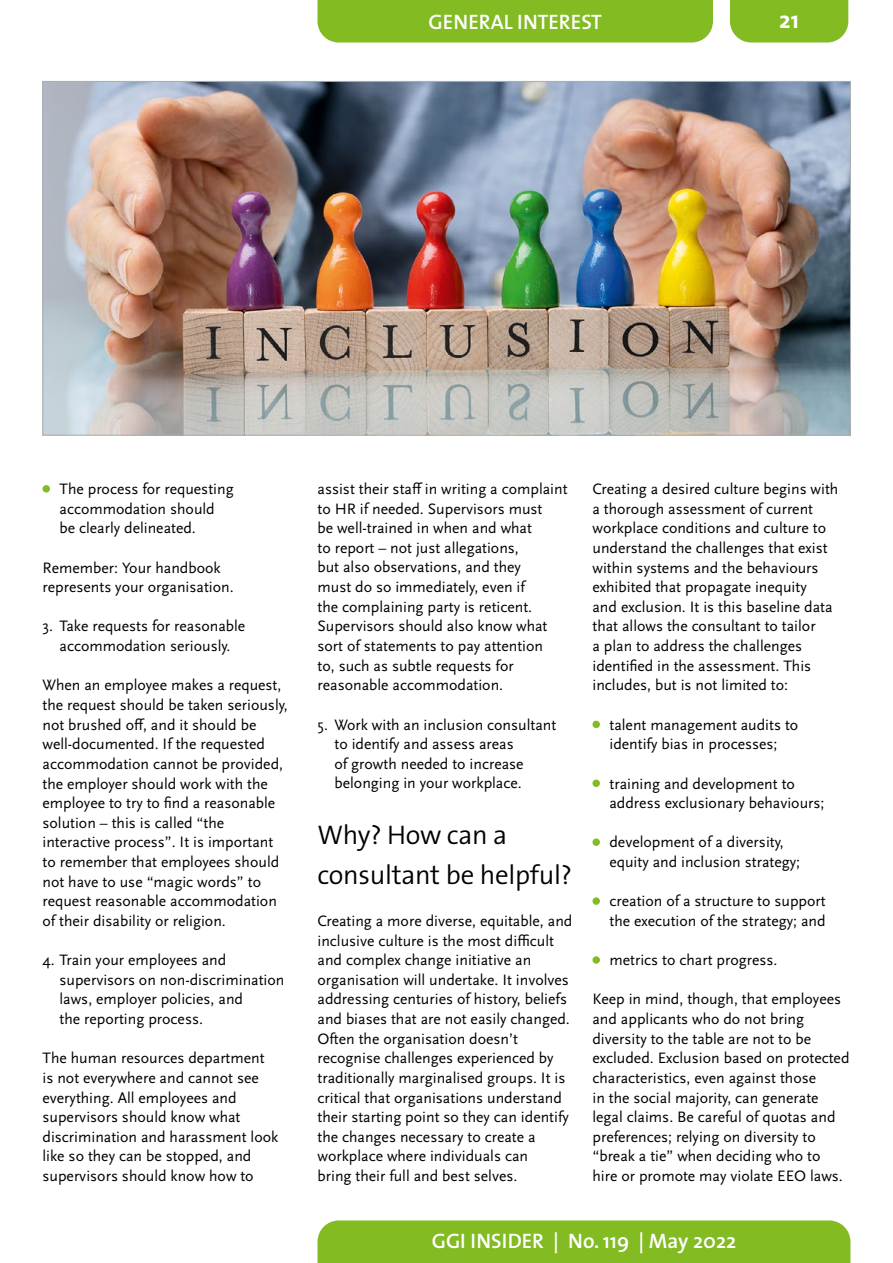
<style>
.page{position:relative;width:893px;height:1263px;background:#fff}
.page>*{position:absolute;margin:0;border:0;box-sizing:border-box;transform-origin:0 0}
.t1{font:300 27px/39.3px "The Sans";letter-spacing:-.01em;color:#000}
.t2{font:700 24px "The Sans";color:#fff}
.t3{font:600 21px "The Sans";color:#fff}
.t4{font:15.75px/19.6px "Scala Sans Pro";color:#000}
</style>
<div class="page">
<div style="left:317px;top:1220px;width:533px;height:43px;background:#82bb22"></div>
<div style="left:730px;top:0;width:118px;height:43px;background:#82bb22"></div>
<div style="left:317px;top:0;width:396px;height:43px;background:#82bb22"></div>
<div style="left:43px;top:485px;width:7px;height:7px;background:#82bb22;border-radius:50%"></div>
<div style="left:592px;top:721px;width:8px;height:7px;background:#82bb22;border-radius:50%"></div>
<div style="left:592px;top:779px;width:8px;height:8px;background:#82bb22;border-radius:50%"></div>
<div style="left:592px;top:838px;width:8px;height:8px;background:#82bb22;border-radius:50%"></div>
<div style="left:592px;top:897px;width:8px;height:8px;background:#82bb22;border-radius:50%"></div>
<div style="left:592px;top:956px;width:8px;height:8px;background:#82bb22;border-radius:50%"></div>
<img style="left:45px;top:83px;width:804px;height:350px">
<h3 class="t3" style="left:429px;top:4px;width:175px">GENERAL INTEREST</h3>
<h2 class="t2" style="left:779px;top:-1px;width:21px">21</h2>
<p class="t4" style="left:60px;top:479px;width:176px">The process for requesting accommodation should be clearly delineated.</p>
<p class="t4" style="left:43px;top:558px;width:193px">Remember: Your handbook represents your organisation.</p>
<p class="t4" style="left:43px;top:616px;width:204px;text-align:center">3. Take requests for reasonable accommodation seriously.</p>
<p class="t4" style="left:43px;top:675px;width:247px">When an employee makes a request, the request should be taken seriously, not brushed off, and it should be well-documented. If the requested accommodation cannot be provided, the employer should work with the employee to try to find a reasonable solution – this is called “the interactive process”. It is important to remember that employees should not have to use “magic words” to request reasonable accommodation of their disability or religion.</p>
<p class="t4" style="left:60px;top:950px;width:226px;text-indent:-17px">4. Train your employees and supervisors on non-discrimination laws, employer policies, and<br>the reporting process.</p>
<p class="t4" style="left:43px;top:1048px;width:237px">The human resources department is not everywhere and cannot see everything. All employees and supervisors should know what discrimination and harassment look like so they can be stopped, and supervisors should know how to</p>
<p class="t4" style="left:317px;top:479px;width:252px">assist their staff in writing a complaint to HR if needed. Supervisors must<br>be well-trained in when and what<br>to report – not just allegations,<br>but also observations, and they<br>must do so immediately, even if<br>the complaining party is reticent.<br>Supervisors should also know what sort of statements to pay attention<br>to, such as subtle requests for reasonable accommodation.</p>
<p class="t4" style="left:334px;top:714px;width:223px;text-indent:-17px">5. Work with an inclusion consultant to identify and assess areas<br>of growth needed to increase belonging in your workplace.</p>
<h1 class="t1" style="left:317px;top:815px;width:256px">Why? How can a consultant be helpful?</h1>
<p class="t4" style="left:317px;top:911px;width:256px">Creating a more diverse, equitable, and inclusive culture is the most difficult and complex change initiative an organisation will undertake. It involves addressing centuries of history, beliefs and biases that are not easily changed.<br>Often the organisation doesn’t recognise challenges experienced by traditionally marginalised groups. It is critical that organisations understand their starting point so they can identify the changes necessary to create a workplace where individuals can<br>bring their full and best selves.</p>
<p class="t4" style="left:592px;top:479px;width:247px">Creating a desired culture begins with a thorough assessment of current workplace conditions and culture to understand the challenges that exist within systems and the behaviours exhibited that propagate inequity<br>and exclusion. It is this baseline data that allows the consultant to tailor<br>a plan to address the challenges identified in the assessment. This includes, but is not limited to:</p>
<p class="t4" style="left:609px;top:715px;width:190px">talent management audits to identify bias in processes;</p>
<p class="t4" style="left:609px;top:773px;width:216px">training and development to address exclusionary behaviours;</p>
<p class="t4" style="left:609px;top:832px;width:192px">development of a diversity, equity and inclusion strategy;</p>
<p class="t4" style="left:609px;top:891px;width:218px">creation of a structure to support the execution of the strategy; and</p>
<p class="t4" style="left:609px;top:950px;width:169px">metrics to chart progress.</p>
<p class="t4" style="left:592px;top:989px;width:259px">Keep in mind, though, that employees and applicants who do not bring diversity to the table are not to be excluded. Exclusion based on protected characteristics, even against those<br>in the social majority, can generate legal claims. Be careful of quotas and preferences; relying on diversity to “break a tie” when deciding who to<br>hire or promote may violate EEO laws.</p>
<h3 class="t3" style="left:432px;top:1223px;width:306px">GGI INSIDER | No. 119 | May 2022</h3>
</div>
